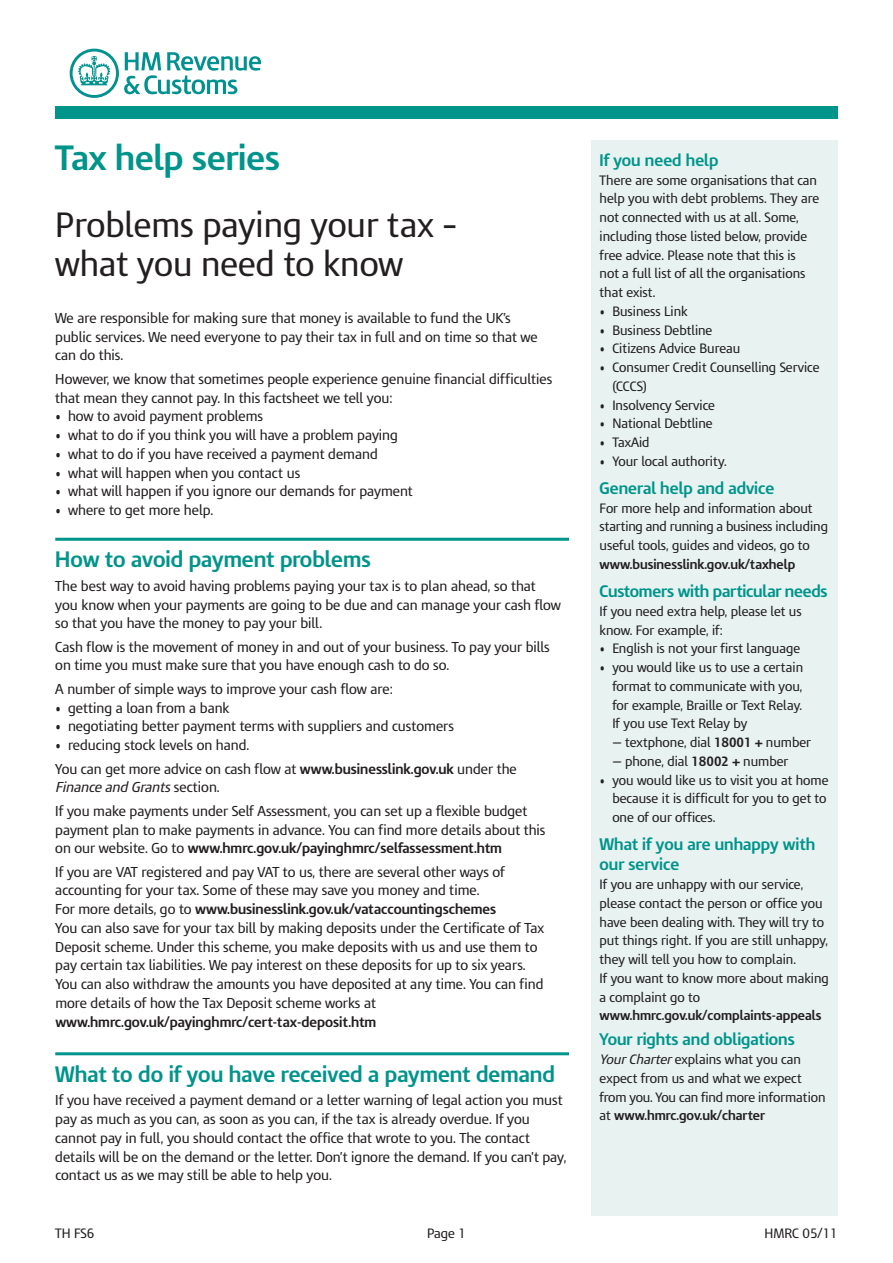
<style>
.page{position:relative;width:893px;height:1263px;background:#fff}
.page>*{position:absolute;margin:0;border:0;box-sizing:border-box;transform-origin:0 0}
.t1{font:33px/39px "IR Modena";color:#231f20}
.t2{font:700 33px "IR Modena";color:#00948b}
.t3{font:700 21px "IR Modena";color:#00948b}
.t4{font:700 15.75px/20.2px "IR Modena";color:#00948b}
.t5{font:700 15.75px "IR Modena";letter-spacing:-.02em;color:#00948b}
.t6{font:13.5px/18.8px "IR Modena";color:#231f20}
.t7{font:700 13.5px "IR Modena";color:#231f20}
.t8{font:12.75px/18.8px "IR Modena";color:#231f20}
.t9{font:700 12.75px "IR Modena";color:#231f20}
.s1{font-weight:700}
.s2{font-style:italic}
</style>
<div class="page">
<div style="left:55px;top:106px;width:783px;height:13px;background:#00948b"></div>
<svg style="left:70px;top:49px;width:191px;height:49px"></svg>
<div style="left:591px;top:140px;width:247px;height:1076px;background:#e7f2f1"></div>
<hr style="left:55px;top:538px;width:514px;height:3px;background:#00948b">
<hr style="left:55px;top:1052px;width:514px;height:3px;background:#00948b">
<h1 class="t2" style="left:55px;top:145px;width:226px">Tax help series</h1>
<h1 class="t1" style="left:55px;top:209px;width:403px">Problems paying your tax – what you need to know</h1>
<p class="t6" style="left:55px;top:310px;width:484px">We are responsible for making sure that money is available to fund the UK’s public services. We need everyone to pay their tax in full and on time so that we can do this.</p>
<p class="t6" style="left:55px;top:371px;width:499px">However, we know that sometimes people experience genuine financial difficulties that mean they cannot pay. In this factsheet we tell you:</p>
<p class="t6" style="left:55px;top:408px;width:209px">• how to avoid payment problems</p>
<p class="t6" style="left:55px;top:427px;width:344px">• what to do if you think you will have a problem paying</p>
<p class="t6" style="left:55px;top:446px;width:324px">• what to do if you have received a payment demand</p>
<p class="t6" style="left:55px;top:465px;width:246px">• what will happen when you contact us</p>
<p class="t6" style="left:55px;top:483px;width:359px">• what will happen if you ignore our demands for payment</p>
<p class="t6" style="left:55px;top:502px;width:159px">• where to get more help.</p>
<h2 class="t3" style="left:55px;top:552px;width:317px">How to avoid payment problems</h2>
<p class="t6" style="left:55px;top:578px;width:507px">The best way to avoid having problems paying your tax is to plan ahead, so that you know when your payments are going to be due and can manage your cash flow so that you have the money to pay your bill.</p>
<p class="t6" style="left:55px;top:639px;width:496px">Cash flow is the movement of money in and out of your business. To pay your bills on time you must make sure that you have enough cash to do so.</p>
<p class="t6" style="left:55px;top:681px;width:339px">A number of simple ways to improve your cash flow are:</p>
<p class="t6" style="left:55px;top:700px;width:176px">• getting a loan from a bank</p>
<p class="t6" style="left:55px;top:718px;width:400px">• negotiating better payment terms with suppliers and customers</p>
<p class="t6" style="left:55px;top:735px;width:463px;line-height:23.4px">• reducing stock levels on hand.<br>You can get more advice on cash flow at <span class="s1">www.businesslink.gov.uk</span> under the</p>
<p class="t6" style="left:55px;top:777px;width:474px;line-height:23.4px"><span class="s2">Finance and Grants</span> section.<br>If you make payments under Self Assessment, you can set up a flexible budget</p>
<p class="t6" style="left:55px;top:821px;width:492px">payment plan to make payments in advance. You can find more details about this on our website. Go to <span class="s1">www.hmrc.gov.uk/payinghmrc/selfassessment.htm</span></p>
<p class="t6" style="left:55px;top:864px;width:490px">If you are VAT registered and pay VAT to us, there are several other ways of accounting for your tax. Some of these may save you money and time.<br>For more details, go to <span class="s1">www.businesslink.gov.uk/vataccountingschemes<br></span>You can also save for your tax bill by making deposits under the Certificate of Tax Deposit scheme. Under this scheme, you make deposits with us and use them to pay certain tax liabilities. We pay interest on these deposits for up to six years.<br>You can also withdraw the amounts you have deposited at any time. You can find more details of how the Tax Deposit scheme works at</p>
<p class="t7" style="left:55px;top:1017px;width:322px">www.hmrc.gov.uk/payinghmrc/cert-tax-deposit.htm</p>
<h2 class="t3" style="left:55px;top:1066px;width:501px">What to do if you have received a payment demand</h2>
<p class="t6" style="left:55px;top:1092px;width:513px">If you have received a payment demand or a letter warning of legal action you must pay as much as you can, as soon as you can, if the tax is already overdue. If you cannot pay in full, you should contact the office that wrote to you. The contact details will be on the demand or the letter. Don’t ignore the demand. If you can’t pay, contact us as we may still be able to help you.</p>
<p class="t4" style="left:600px;top:151px;width:120px">If you need help</p>
<p class="t8" style="left:600px;top:172px;width:221px">There are some organisations that can help you with debt problems. They are not connected with us at all. Some, including those listed below, provide free advice. Please note that this is<br>not a full list of all the organisations that exist.</p>
<p class="t8" style="left:600px;top:303px;width:90px">• Business Link</p>
<p class="t8" style="left:600px;top:322px;width:114px">• Business Debtline</p>
<p class="t8" style="left:600px;top:340px;width:142px">• Citizens Advice Bureau</p>
<p class="t8" style="left:612px;top:359px;width:209px;text-indent:-13px">• Consumer Credit Counselling Service (CCCS)</p>
<p class="t8" style="left:600px;top:397px;width:117px">• Insolvency Service</p>
<p class="t8" style="left:600px;top:415px;width:115px">• National Debtline</p>
<p class="t8" style="left:600px;top:434px;width:51px">• TaxAid</p>
<p class="t8" style="left:600px;top:453px;width:129px">• Your local authority.</p>
<p class="t4" style="left:600px;top:480px;width:176px">General help and advice</p>
<p class="t8" style="left:600px;top:500px;width:230px">For more help and information about starting and running a business including useful tools, guides and videos, go to</p>
<p class="t9" style="left:600px;top:559px;width:197px">www.businesslink.gov.uk/taxhelp</p>
<p class="t5" style="left:600px;top:585px;width:229px">Customers with particular needs</p>
<p class="t8" style="left:600px;top:603px;width:204px">If you need extra help, please let us know. For example, if:</p>
<p class="t8" style="left:600px;top:640px;width:202px">• English is not your first language</p>
<p class="t8" style="left:612px;top:659px;width:192px;text-align:justify;text-indent:-13px">• you would like us to use a certain format to communicate with you, for example, Braille or Text Relay.<br>If you use Text Relay by</p>
<p class="t8" style="left:612px;top:734px;width:200px">— textphone, dial <span class="s1">18001 +</span> number</p>
<p class="t8" style="left:612px;top:753px;width:178px">— phone, dial <span class="s1">18002 +</span> number</p>
<p class="t8" style="left:612px;top:772px;width:218px;text-indent:-13px">• you would like us to visit you at home because it is difficult for you to get to one of our offices.</p>
<p class="t4" style="left:600px;top:836px;width:217px">What if you are unhappy with our service</p>
<p class="t8" style="left:600px;top:876px;width:231px">If you are unhappy with our service, please contact the person or office you have been dealing with. They will try to put things right. If you are still unhappy, they will tell you how to complain.<br>If you want to know more about making a complaint go to</p>
<p class="t9" style="left:600px;top:1011px;width:223px">www.hmrc.gov.uk/complaints-appeals</p>
<p class="t4" style="left:600px;top:1031px;width:197px">Your rights and obligations</p>
<p class="t8" style="left:600px;top:1051px;width:228px"><span class="s2">Your Charter</span> explains what you can expect from us and what we expect from you. You can find more information at <span class="s1">www.hmrc.gov.uk/charter</span></p>
<p class="t8" style="left:55px;top:1225px;width:41px">TH FS6</p>
<p class="t8" style="left:427px;top:1225px;width:40px">Page 1</p>
<p class="t8" style="left:764px;top:1225px;width:75px">HMRC 05/11</p>
</div>
